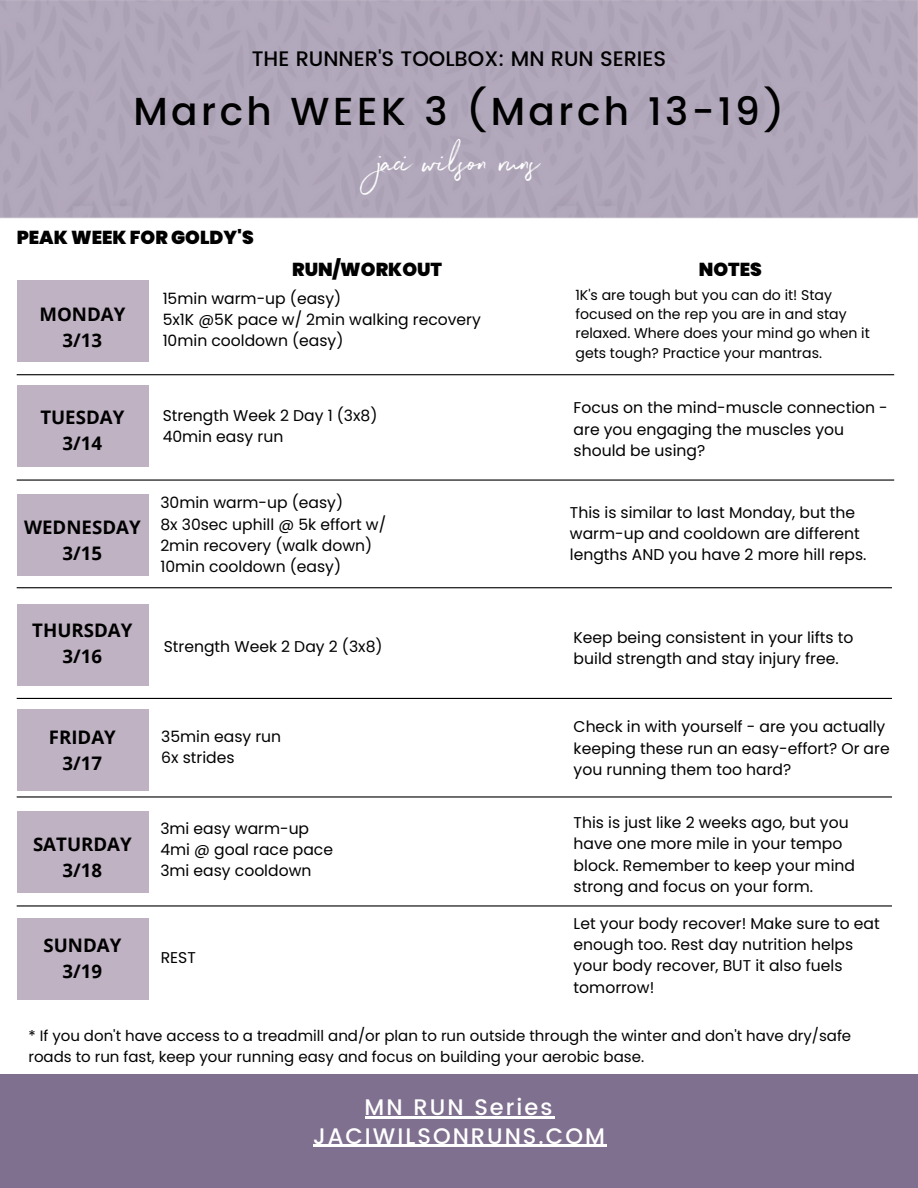
<style>
.page{position:relative;width:918px;height:1188px;background:#fff}
.page>*{position:absolute;margin:0;border:0;box-sizing:border-box;transform-origin:0 0}
.t1{font:500 39px "Poppins";letter-spacing:.09em;color:#000}
.t2{font:37.5px "Northwell";color:#fff}
.t3{font:500 22.5px "Poppins";letter-spacing:.09em;color:#fff}
.t4{font:500 21px "Poppins";color:#000}
.t5{font:700 18.75px/25.8px "Open Sans";color:#000;text-align:center}
.t6{font:900 18.75px "Poppins";color:#000}
.t7{font:15.6px/21.3px "Poppins";color:#000}
.t8{font:15px/20.2px "Poppins";color:#000}
.t9{font:14.1px/19.2px "Poppins";color:#000}
</style>
<div class="page">
<div style="left:0;top:1074px;width:918px;height:114px;background:#807090"></div>
<div style="left:17px;top:281px;width:131px;height:81px;background:#bfb2c3"></div>
<div style="left:17px;top:386px;width:131px;height:81px;background:#bfb2c3"></div>
<div style="left:17px;top:494px;width:131px;height:81px;background:#bfb2c3"></div>
<div style="left:17px;top:604px;width:131px;height:81px;background:#bfb2c3"></div>
<div style="left:17px;top:709px;width:131px;height:81px;background:#bfb2c3"></div>
<div style="left:17px;top:811px;width:131px;height:81px;background:#bfb2c3"></div>
<div style="left:17px;top:918px;width:131px;height:81px;background:#bfb2c3"></div>
<hr style="left:17px;top:374px;width:877px;height:1px;background:#000">
<hr style="left:17px;top:479px;width:877px;height:2px;background:#000">
<hr style="left:17px;top:587px;width:875px;height:1px;background:#000">
<hr style="left:17px;top:698px;width:875px;height:1px;background:#000">
<hr style="left:17px;top:796px;width:875px;height:2px;background:#000">
<hr style="left:17px;top:905px;width:875px;height:2px;background:#000">
<hr style="left:313px;top:1145px;width:294px;height:2px;background:#fff">
<hr style="left:365px;top:1116px;width:189px;height:3px;background:#fff">
<h3 class="t4" style="left:252px;top:46px;width:416px">THE RUNNER'S TOOLBOX: MN RUN SERIES</h3>
<h1 class="t1" style="left:133px;top:89px;width:653px">March WEEK 3 (March 13-19)</h1>
<h2 class="t2" style="left:378px;top:136px;width:163px">jaci wilson runs</h2>
<p class="t6" style="left:17px;top:224px;width:239px">PEAK WEEK FOR GOLDY'S</p>
<p class="t6" style="left:292px;top:256px;width:151px">RUN/WORKOUT</p>
<p class="t5" style="left:39px;top:301px;width:87px">MONDAY<br>3/13</p>
<p class="t7" style="left:163px;top:288px;width:320px">15min warm-up (easy)<br>5x1K @5K pace w/ 2min walking recovery<br>10min cooldown (easy)</p>
<p class="t6" style="left:699px;top:256px;width:65px">NOTES</p>
<p class="t9" style="left:575px;top:286px;width:296px">1K's are tough but you can do it! Stay focused on the rep you are in and stay relaxed. Where does your mind go when it gets tough? Practice your mantras.</p>
<p class="t5" style="left:40px;top:404px;width:86px">TUESDAY<br>3/14</p>
<p class="t5" style="left:24px;top:514px;width:118px">WEDNESDAY<br>3/15</p>
<p class="t5" style="left:32px;top:617px;width:102px">THURSDAY<br>3/16</p>
<p class="t7" style="left:163px;top:405px;width:216px">Strength Week 2 Day 1 (3x8)<br>40min easy run</p>
<p class="t7" style="left:574px;top:397px;width:316px">Focus on the mind-muscle connection - are you engaging the muscles you should be using?</p>
<p class="t7" style="left:160px;top:492px;width:227px">30min warm-up (easy)<br>8x 30sec uphill @ 5k effort w/<br>2min recovery (walk down)<br>10min cooldown (easy)</p>
<p class="t7" style="left:570px;top:501px;width:298px">This is similar to last Monday, but the warm-up and cooldown are different lengths AND you have 2 more hill reps.</p>
<p class="t7" style="left:164px;top:636px;width:220px">Strength Week 2 Day 2 (3x8)</p>
<p class="t7" style="left:574px;top:627px;width:281px">Keep being consistent in your lifts to build strength and stay injury free.</p>
<p class="t5" style="left:49px;top:724px;width:69px">FRIDAY<br>3/17</p>
<p class="t5" style="left:33px;top:831px;width:100px">SATURDAY<br>3/18</p>
<p class="t5" style="left:43px;top:932px;width:79px">SUNDAY<br>3/19</p>
<p class="t7" style="left:161px;top:726px;width:122px">35min easy run<br>6x strides</p>
<p class="t7" style="left:160px;top:818px;width:174px">3mi easy warm-up<br>4mi @ goal race pace<br>3mi easy cooldown</p>
<p class="t7" style="left:161px;top:947px;width:37px">REST</p>
<p class="t7" style="left:574px;top:716px;width:318px">Check in with yourself - are you actually keeping these run an easy-effort? Or are you running them too hard?</p>
<p class="t7" style="left:574px;top:812px;width:283px">This is just like 2 weeks ago, but you have one more mile in your tempo block. Remember to keep your mind strong and focus on your form.</p>
<p class="t7" style="left:574px;top:912px;width:308px">Let your body recover! Make sure to eat enough too. Rest day nutrition helps your body recover, BUT it also fuels tomorrow!</p>
<p class="t8" style="left:28px;top:1026px;width:824px">* If you don't have access to a treadmill and/or plan to run outside through the winter and don't have dry/safe roads to run fast, keep your running easy and focus on building your aerobic base.</p>
<h3 class="t3" style="left:365px;top:1094px;width:189px">MN RUN Series</h3>
<h3 class="t3" style="left:313px;top:1123px;width:293px">JACIWILSONRUNS.COM</h3>
</div>
